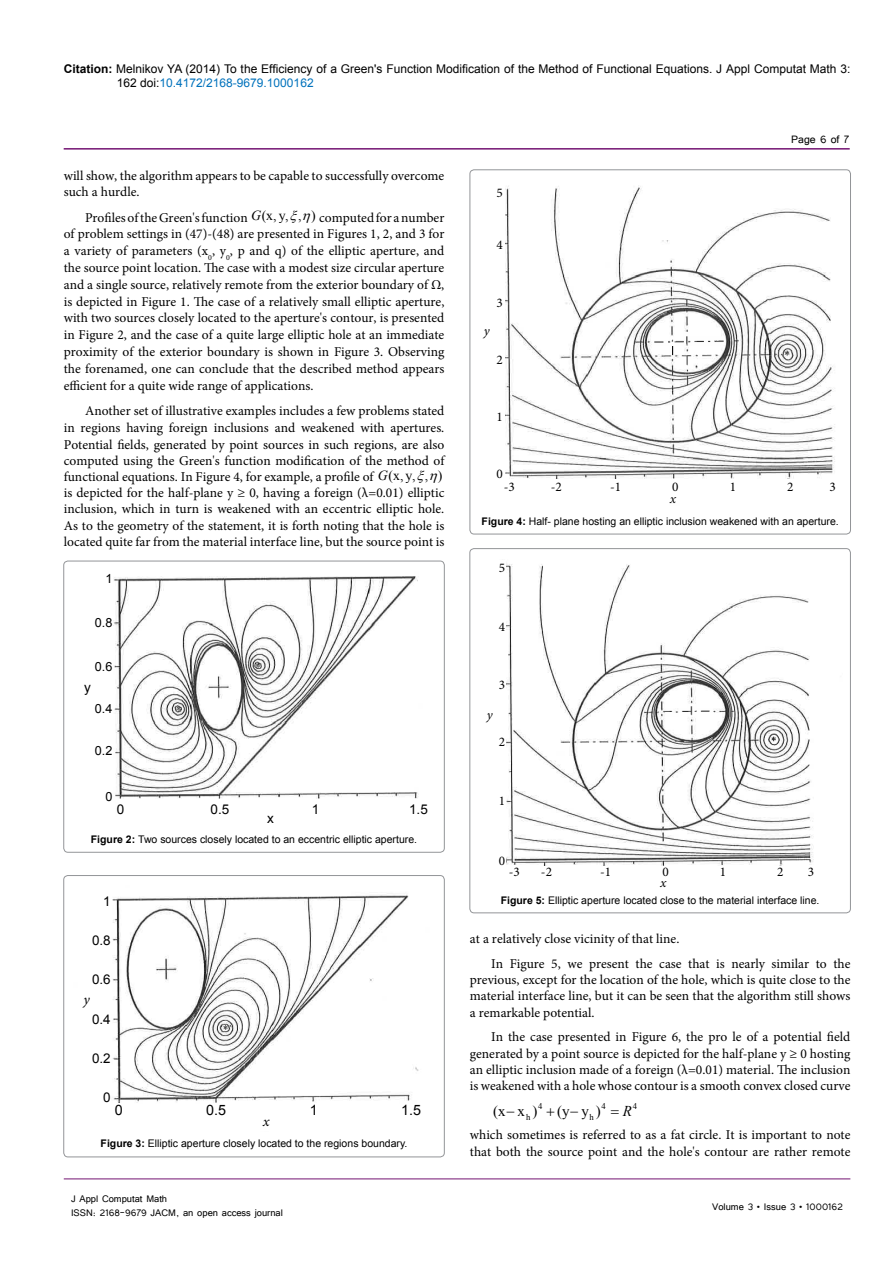
<style>
.page{position:relative;width:893px;height:1263px;background:#fff}
.page>*{position:absolute;margin:0;border:0;box-sizing:border-box;transform-origin:0 0}
.t1{font:15px "Times New Roman";color:#000}
.t2{font:italic 15px "Times New Roman";color:#000}
.t3{font:14.25px "Arial";color:#000}
.t4{font:italic 14.25px "Minion Pro";color:#000}
.t5{font:13.5px/16.8px "Minion Pro";color:#000}
.t6{font:13.5px "Arial";color:#000}
.t7{font:13.5px "Tunga";color:#000}
.t8{font:13.35px "Arial";color:#000}
.t9{font:13.2px "Minion Pro";color:#000}
.t10{font:italic 13.2px "Minion Pro";color:#000}
.t11{font:12.6px "Arial";color:#000}
.t12{font:12px/14.4px "Arial";color:#000}
.t13{font:12px/14.4px "Tunga";color:#000}
.t14{font:10.5px "Arial";color:#000}
.t15{font:8.7px "Times New Roman";color:#000}
.s1{font-weight:700}
.s2{color:#0072bc}
.s3{font-family:"Times New Roman";font-style:italic;font-size:13.8px}
.s4{font-family:"Times New Roman";font-size:13.8px}
</style>
<div class="page">
<hr style="left:64px;top:148px;width:786px;height:2px;background:#741472">
<hr style="left:64px;top:1179px;width:786px;height:1px;background:#741472">
<div style="left:64px;top:561px;width:380px;height:291px;border:1px solid #939598;border-radius:4px"></div>
<img style="left:113px;top:576px;width:305px;height:222px">
<div style="left:64px;top:875px;width:380px;height:282px;border:1px solid #939598;border-radius:4px"></div>
<img style="left:112px;top:895px;width:307px;height:208px">
<div style="left:470px;top:170px;width:380px;height:364px;border:1px solid #939598;border-radius:4px"></div>
<img style="left:505px;top:185px;width:330px;height:294px">
<div style="left:470px;top:549px;width:380px;height:364px;border:1px solid #939598;border-radius:4px"></div>
<img style="left:506px;top:563px;width:308px;height:303px">
<p class="t12" style="left:117px;top:61px;width:735px;text-indent:-53px"><span class="s1">Citation:</span> Melnikov YA (2014) To the Efficiency of a Green's Function Modification of the Method of Functional Equations. J Appl Computat Math 3:<br>162 doi:<span class="s2">10.4172/2168-9679.1000162</span></p>
<p class="t5" style="left:64px;top:167px;width:382px">will show, the algorithm appears to be capable to successfully overcome such a hurdle.</p>
<p class="t5" style="left:64px;top:209px;width:382px;text-align:justify;text-indent:21px">Profiles of the Green's function <span class="s3">G</span><span class="s4">(x, y, , )</span> computed for a number of problem settings in (47)-(48) are presented in Figures 1, 2, and 3 for a variety of parameters (x<sub>0</sub>, y<sub>0</sub>, p and q) of the elliptic aperture, and the source point location. The case with a modest size circular aperture and a single source, relatively remote from the exterior boundary of Ω, is depicted in Figure 1. The case of a relatively small elliptic aperture, with two sources closely located to the aperture's contour, is presented in Figure 2, and the case of a quite large elliptic hole at an immediate proximity of the exterior boundary is shown in Figure 3. Observing the forenamed, one can conclude that the described method appears efficient for a quite wide range of applications.</p>
<p class="t5" style="left:64px;top:402px;width:382px;line-height:16.4px;text-indent:21px">Another set of illustrative examples includes a few problems stated in regions having foreign inclusions and weakened with apertures.<br>Potential fields, generated by point sources in such regions, are also computed using the Green's function modification of the method of functional equations. In Figure 4, for example, a profile of <span class="s3">G</span><span class="s4">(x, y, , ) </span>is depicted for the half-plane y ≥ 0, having a foreign (λ=0.01) elliptic inclusion, which in turn is weakened with an eccentric elliptic hole.<br>As to the geometry of the statement, it is forth noting that the hole is located quite far from the material interface line, but the source point is</p>
<p class="t11" style="left:105px;top:571px;width:9px">1</p>
<p class="t11" style="left:95px;top:614px;width:19px">0.8</p>
<p class="t11" style="left:95px;top:658px;width:19px">0.6</p>
<p class="t11" style="left:95px;top:700px;width:19px">0.4</p>
<p class="t11" style="left:95px;top:743px;width:19px">0.2</p>
<p class="t11" style="left:105px;top:788px;width:9px">0</p>
<p class="t6" style="left:84px;top:678px;width:8px">y</p>
<p class="t6" style="left:117px;top:800px;width:9px">0</p>
<p class="t6" style="left:211px;top:800px;width:20px">0.5</p>
<p class="t6" style="left:312px;top:800px;width:9px">1</p>
<p class="t6" style="left:409px;top:800px;width:20px">1.5</p>
<p class="t6" style="left:267px;top:810px;width:8px">x</p>
<p class="t14" style="left:91px;top:832px;width:328px"><span class="s1">Figure 2:</span> Two sources closely located to an eccentric elliptic aperture.</p>
<p class="t8" style="left:103px;top:892px;width:9px">1</p>
<p class="t8" style="left:92px;top:931px;width:20px">0.8</p>
<p class="t8" style="left:92px;top:971px;width:20px">0.6</p>
<p class="t8" style="left:92px;top:1010px;width:20px">0.4</p>
<p class="t8" style="left:92px;top:1049px;width:20px">0.2</p>
<p class="t8" style="left:103px;top:1089px;width:9px">0</p>
<p class="t4" style="left:83px;top:989px;width:8px">y</p>
<p class="t3" style="left:115px;top:1101px;width:9px">0</p>
<p class="t3" style="left:206px;top:1101px;width:21px">0.5</p>
<p class="t3" style="left:310px;top:1101px;width:9px">1</p>
<p class="t3" style="left:401px;top:1101px;width:21px">1.5</p>
<p class="t4" style="left:263px;top:1112px;width:8px">x</p>
<p class="t14" style="left:101px;top:1137px;width:308px"><span class="s1">Figure 3:</span> Elliptic aperture closely located to the regions boundary.</p>
<p class="t13" style="left:71px;top:1190px;width:213px">J Appl Computat Math<br>ISSN: 2168-9679 JACM, an open access journal</p>
<p class="t9" style="left:496px;top:184px;width:8px">5</p>
<p class="t9" style="left:496px;top:236px;width:8px">4</p>
<p class="t9" style="left:496px;top:294px;width:8px">3</p>
<p class="t10" style="left:484px;top:322px;width:7px">y</p>
<p class="t9" style="left:496px;top:351px;width:8px">2</p>
<p class="t9" style="left:496px;top:408px;width:8px">1</p>
<p class="t7" style="left:791px;top:131px;width:59px">Page 6 of 7</p>
<p class="t9" style="left:496px;top:465px;width:8px">0</p>
<p class="t14" style="left:482px;top:514px;width:359px"><span class="s1">Figure 4:</span> Half- plane hosting an elliptic inclusion weakened with an aperture.</p>
<p class="t9" style="left:504px;top:478px;width:13px">-3</p>
<p class="t9" style="left:551px;top:478px;width:13px">-2</p>
<p class="t9" style="left:610px;top:478px;width:13px">-1</p>
<p class="t9" style="left:672px;top:478px;width:8px">0</p>
<p class="t9" style="left:730px;top:478px;width:8px">1</p>
<p class="t9" style="left:787px;top:478px;width:8px">2</p>
<p class="t9" style="left:830px;top:478px;width:8px">3</p>
<p class="t10" style="left:670px;top:490px;width:8px">x</p>
<p class="t9" style="left:499px;top:559px;width:8px">5</p>
<p class="t9" style="left:499px;top:618px;width:8px">4</p>
<p class="t9" style="left:499px;top:675px;width:8px">3</p>
<p class="t10" style="left:487px;top:706px;width:7px">y</p>
<p class="t9" style="left:499px;top:733px;width:8px">2</p>
<p class="t9" style="left:499px;top:792px;width:8px">1</p>
<p class="t9" style="left:499px;top:851px;width:8px">0</p>
<p class="t14" style="left:501px;top:893px;width:320px"><span class="s1">Figure 5:</span> Elliptic aperture located close to the material interface line.</p>
<p class="t9" style="left:509px;top:863px;width:13px">-3</p>
<p class="t9" style="left:541px;top:863px;width:13px">-2</p>
<p class="t9" style="left:600px;top:863px;width:13px">-1</p>
<p class="t9" style="left:662px;top:863px;width:8px">0</p>
<p class="t9" style="left:720px;top:863px;width:8px">1</p>
<p class="t9" style="left:777px;top:863px;width:8px">2</p>
<p class="t9" style="left:808px;top:863px;width:8px">3</p>
<p class="t10" style="left:660px;top:874px;width:8px">x</p>
<p class="t5" style="left:491px;top:927px;width:361px;line-height:24.8px;text-indent:-21px">at a relatively close vicinity of that line.<br>In Figure 5, we present the case that is nearly similar to the</p>
<p class="t5" style="left:470px;top:972px;width:382px;line-height:16.2px;text-align:justify">previous, except for the location of the hole, which is quite close to the material interface line, but it can be seen that the algorithm still shows a remarkable potential.</p>
<p class="t5" style="left:470px;top:1029px;width:382px;line-height:16.2px;text-align:justify;text-indent:21px">In the case presented in Figure 6, the pro le of a potential field generated by a point source is depicted for the half-plane y ≥ 0 hosting an elliptic inclusion made of a foreign (λ=0.01) material. The inclusion is weakened with a hole whose contour is a smooth convex closed curve</p>
<p class="t15" style="left:538px;top:1101px;width:6px">4</p>
<p class="t15" style="left:601px;top:1101px;width:6px">4</p>
<p class="t15" style="left:633px;top:1101px;width:6px">4</p>
<p class="t15" style="left:526px;top:1111px;width:6px">h</p>
<p class="t15" style="left:589px;top:1111px;width:6px">h</p>
<p class="t1" style="left:493px;top:1101px;width:109px">(x x) (y y)</p>
<p class="t2" style="left:623px;top:1101px;width:11px">R</p>
<p class="t5" style="left:470px;top:1127px;width:382px;line-height:16.2px">which sometimes is referred to as a fat circle. It is important to note that both the source point and the hole's contour are rather remote</p>
<p class="t13" style="left:712px;top:1199px;width:132px">Volume 3 • Issue 3 • 1000162</p>
</div>
